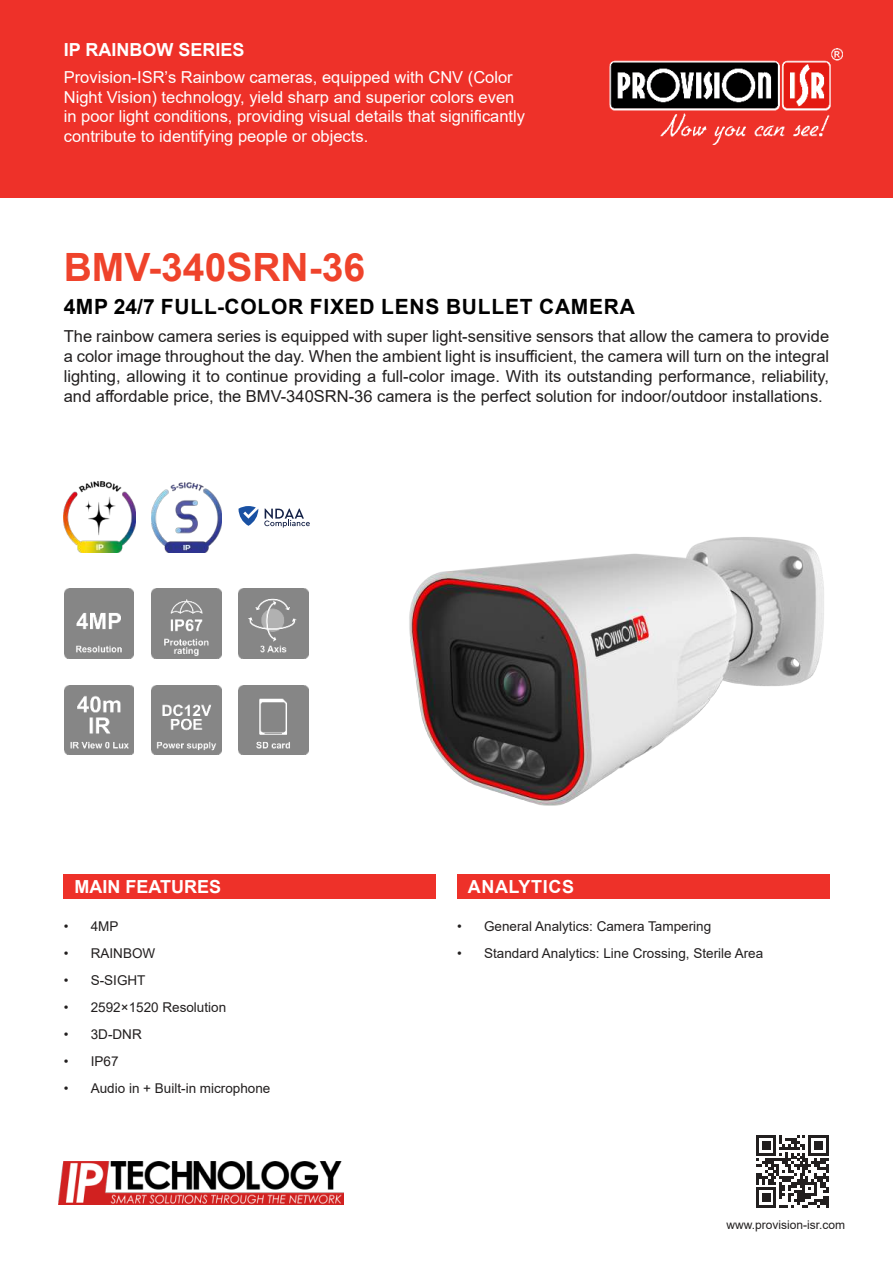
<style>
.page{position:relative;width:893px;height:1263px;background:#fff}
.page>*{position:absolute;margin:0;border:0;box-sizing:border-box;transform-origin:0 0}
.t1{font:700 39px "Arial";color:#ef432b}
.t2{font:700 21px "Arial";letter-spacing:.035em;color:#000}
.t3{font:700 18px "Arial";color:#fff}
.t4{font:700 18px "Arial";letter-spacing:.035em;color:#fff}
.t5{font:16.5px/19.8px "Arial";color:#221f1f;text-align:justify}
.t6{font:16.5px/19.8px "Arial";color:#fff}
.t7{font:13.5px "Arial";color:#221f1f}
.t8{font:12px "Arial";color:#221f1f}
</style>
<div class="page">
<div style="left:0;top:0;width:893px;height:198px;background:#ee3129"></div>
<img style="left:610px;top:49px;width:232px;height:95px">
<img style="left:409px;top:537px;width:415px;height:269px">
<img style="left:64px;top:481px;width:71px;height:72px">
<img style="left:152px;top:482px;width:70px;height:71px">
<svg style="left:238px;top:506px;width:20px;height:20px"></svg>
<svg style="left:264px;top:508px;width:46px;height:20px"></svg>
<svg style="left:756px;top:1135px;width:72px;height:73px"></svg>
<img style="left:151px;top:588px;width:70px;height:70px">
<img style="left:239px;top:588px;width:69px;height:70px">
<img style="left:239px;top:685px;width:69px;height:70px">
<img style="left:64px;top:685px;width:70px;height:70px">
<img style="left:151px;top:685px;width:70px;height:70px">
<img style="left:58px;top:1161px;width:286px;height:44px">
<div style="left:64px;top:874px;width:372px;height:25px;background:#ee3129"></div>
<div style="left:457px;top:874px;width:372px;height:25px;background:#ee3129"></div>
<img style="left:64px;top:588px;width:70px;height:70px">
<p class="t3" style="left:64px;top:39px;width:182px">IP RAINBOW SERIES</p>
<p class="t6" style="left:64px;top:69px;width:463px">Provision-ISR’s Rainbow cameras, equipped with CNV (Color Night Vision) technology, yield sharp and superior colors even in poor light conditions, providing visual details that significantly contribute to identifying people or objects.</p>
<h1 class="t1" style="left:64px;top:245px;width:303px">BMV-340SRN-36</h1>
<p class="t2" style="left:64px;top:295px;width:573px">4MP 24/7 FULL-COLOR FIXED LENS BULLET CAMERA</p>
<p class="t5" style="left:64px;top:328px;width:767px">The rainbow camera series is equipped with super light-sensitive sensors that allow the camera to provide a color image throughout the day. When the ambient light is insufficient, the camera will turn on the integral lighting, allowing it to continue providing a full-color image. With its outstanding performance, reliability, and affordable price, the BMV-340SRN-36 camera is the perfect solution for indoor/outdoor installations.</p>
<p class="t3" style="left:74px;top:876px;width:148px">MAIN FEATURES</p>
<p class="t4" style="left:468px;top:876px;width:108px">ANALYTICS</p>
<p class="t7" style="left:64px;top:921px;width:56px">• 4MP</p>
<p class="t7" style="left:64px;top:948px;width:93px">• RAINBOW</p>
<p class="t7" style="left:64px;top:975px;width:83px">• S-SIGHT</p>
<p class="t7" style="left:64px;top:1002px;width:164px">• 2592×1520 Resolution</p>
<p class="t7" style="left:64px;top:1029px;width:79px">• 3D-DNR</p>
<p class="t7" style="left:64px;top:1056px;width:56px">• IP67</p>
<p class="t7" style="left:64px;top:1083px;width:208px">• Audio in + Built-in microphone</p>
<p class="t7" style="left:457px;top:921px;width:256px">• General Analytics: Camera Tampering</p>
<p class="t7" style="left:457px;top:948px;width:308px">• Standard Analytics: Line Crossing, Sterile Area</p>
<p class="t8" style="left:727px;top:1220px;width:120px">www.provision-isr.com</p>
</div>
